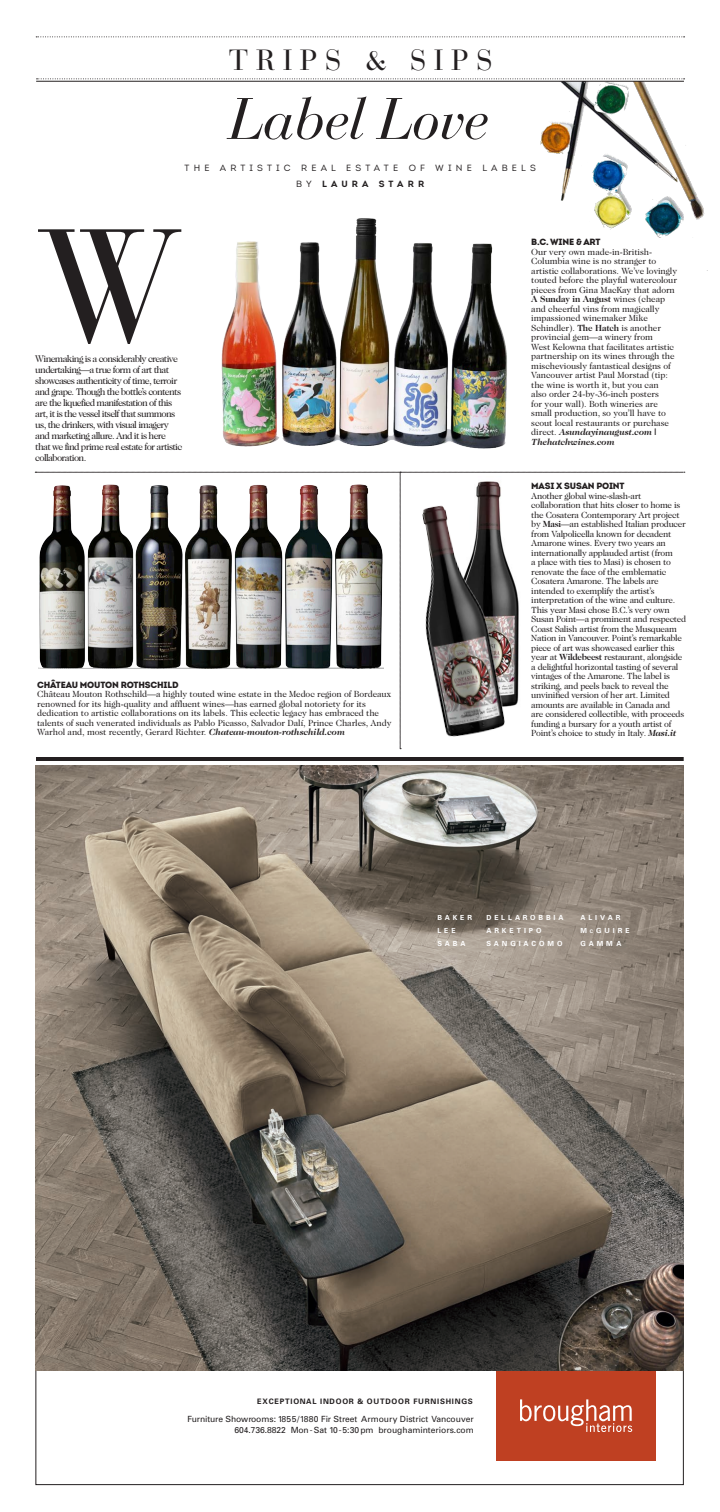
<style>
.page{position:relative;width:720px;height:1512px;background:#fff}
.page>*{position:absolute;margin:0;border:0;box-sizing:border-box;transform-origin:0 0}
.t1{font:157.5px "Bauer Bodoni";color:#231f20}
.t2{font:italic 58px "Bauer Bodoni";letter-spacing:-.025em;color:#231f20}
.t3{font:29px "Bauer Bodoni";letter-spacing:.26em;color:#231f20}
.t4{font:9.8px/11px "Caslon Two Twenty Four";letter-spacing:-.07em;color:#231f20}
.t5{font:9px/9.5px "Caslon Two Twenty Four";letter-spacing:-.01em;color:#231f20}
.t6{font:9px/9.5px "Caslon Two Twenty Four";letter-spacing:-.03em;color:#231f20}
.t7{font:900 9px "Intro";letter-spacing:-.02em;color:#231f20}
.t8{font:9px/16px "Intro";letter-spacing:.46em;color:#231f20;text-align:center}
.t9{font:8.5px/11px "Univers";color:#231f20;text-align:right}
.t10{font:700 7.5px "Univers";letter-spacing:.1em;color:#231f20}
.t11{font:700 7px "Univers";letter-spacing:.42em;color:#fff}
.s1{font-weight:700}
.s2{font-weight:700;font-style:italic}
.s3{font-size:4.9px}
</style>
<div class="page">
<img style="left:540px;top:82px;width:168px;height:189px">
<svg style="left:37px;top:78px;width:648px;height:1px"></svg>
<svg style="left:36px;top:36px;width:649px;height:1px"></svg>
<hr style="left:36px;top:81px;width:648px;height:1px;background:#231f20">
<hr style="left:36px;top:757px;width:648px;height:4px;background:#231f20">
<div style="left:496px;top:1365px;width:160px;height:96px;background:#bf4022"></div>
<img style="left:36px;top:765px;width:648px;height:606px">
<svg style="left:520px;top:1399px;width:112px;height:33px"></svg>
<img style="left:221px;top:218px;width:286px;height:231px">
<svg style="left:35px;top:472px;width:650px;height:278px"></svg>
<img style="left:38px;top:483px;width:345px;height:185px">
<h3 class="t3" style="left:229px;top:42px;width:265px">TRIPS &amp; SIPS</h3>
<h2 class="t2" style="left:229px;top:84px;width:262px">Label Love</h2>
<p class="t8" style="left:185px;top:160px;width:353px">THE ARTISTIC REAL ESTATE OF WINE LABELS<br>BY <span class="s1">LAURA STARR</span></p>
<h1 class="t1" style="left:35px;top:192px;width:150px">W</h1>
<p class="t4" style="left:35px;top:353px;width:149px">Winemaking is a considerably creative undertaking—a true form of art that showcases authenticity of time, terroir and grape. Though the bottle’s contents are the liquefied manifestation of this art, it is the vessel itself that summons us, the drinkers, with visual imagery and marketing allure. And it is here that we find prime real estate for artistic collaboration.</p>
<p class="t7" style="left:37px;top:679px;width:143px">CHÂTEAU MOUTON ROTHSCHILD</p>
<p class="t5" style="left:37px;top:689px;width:356px">Château Mouton Rothschild—a highly touted wine estate in the Medoc region of Bordeaux renowned for its high-quality and affluent wines—has earned global notoriety for its dedication to artistic collaborations on its labels. This eclectic legacy has embraced the talents of such venerated individuals as Pablo Picasso, Salvador Dalí, Prince Charles, Andy Warhol and, most recently, Gerard Richter. <span class="s2">Chateau-mouton-rothschild.com</span></p>
<p class="t7" style="left:531px;top:236px;width:71px">B.C. WINE &amp; ART</p>
<p class="t5" style="left:531px;top:247px;width:147px">Our very own made-in-British-Columbia wine is no stranger to artistic collaborations. We’ve lovingly touted before the playful watercolour pieces from Gina MacKay that adorn <span class="s1">A Sunday in August</span> wines (cheap and cheerful vins from magically impassioned winemaker Mike Schindler). <span class="s1">The Hatch</span> is another provincial gem—a winery from<br>West Kelowna that facilitates artistic partnership on its wines through the mischeviously fantastical designs of Vancouver artist Paul Morstad (tip: the wine is worth it, but you can<br>also order 24-by-36-inch posters<br>for your wall). Both wineries are small production, so you’ll have to scout local restaurants or purchase direct. <span class="s2">Asundayinaugust.com | Thehatchwines.com</span></p>
<p class="t7" style="left:531px;top:480px;width:95px">MASI X SUSAN POINT</p>
<p class="t6" style="left:531px;top:491px;width:156px">Another global wine-slash-art collaboration that hits closer to home is the Cosatera Contemporary Art project by <span class="s1">Masi</span>—an established Italian producer from Valpolicella known for decadent Amarone wines. Every two years an internationally applauded artist (from<br>a place with ties to Masi) is chosen to renovate the face of the emblematic Cosatera Amarone. The labels are intended to exemplify the artist’s interpretation of the wine and culture.<br>This year Masi chose B.C.’s very own Susan Point—a prominent and respected Coast Salish artist from the Musqueam Nation in Vancouver. Point’s remarkable piece of art was showcased earlier this year at <span class="s1">Wildebeest</span> restaurant, alongside a delightful horizontal tasting of several vintages of the Amarone. The label is striking, and peels back to reveal the unvinified version of her art. Limited amounts are available in Canada and<br>are considered collectible, with proceeds funding a bursary for a youth artist of Point’s choice to study in Italy. <span class="s2">Masi.it</span></p>
<p class="t11" style="left:437px;top:913px;width:36px">BAKER</p>
<p class="t11" style="left:486px;top:913px;width:79px">DELLAROBBIA</p>
<p class="t11" style="left:580px;top:913px;width:41px">ALIVAR</p>
<p class="t11" style="left:437px;top:926px;width:20px">LEE</p>
<p class="t11" style="left:486px;top:926px;width:57px">ARKETIPO</p>
<p class="t11" style="left:580px;top:926px;width:51px">M <span class="s3">C</span> GUIRE</p>
<p class="t11" style="left:437px;top:939px;width:30px">SABA</p>
<p class="t11" style="left:486px;top:939px;width:78px">SANGIACOMO</p>
<p class="t11" style="left:580px;top:939px;width:43px">GAMMA</p>
<p class="t10" style="left:257px;top:1396px;width:217px">EXCEPTIONAL INDOOR &amp; OUTDOOR FURNISHINGS</p>
<p class="t9" style="left:187px;top:1413px;width:288px">Furniture Showrooms: 1855/1880 Fir Street Armoury District Vancouver<br>604.736.8822 Mon - Sat 10-5:30 pm broughaminteriors.com</p>
</div>
